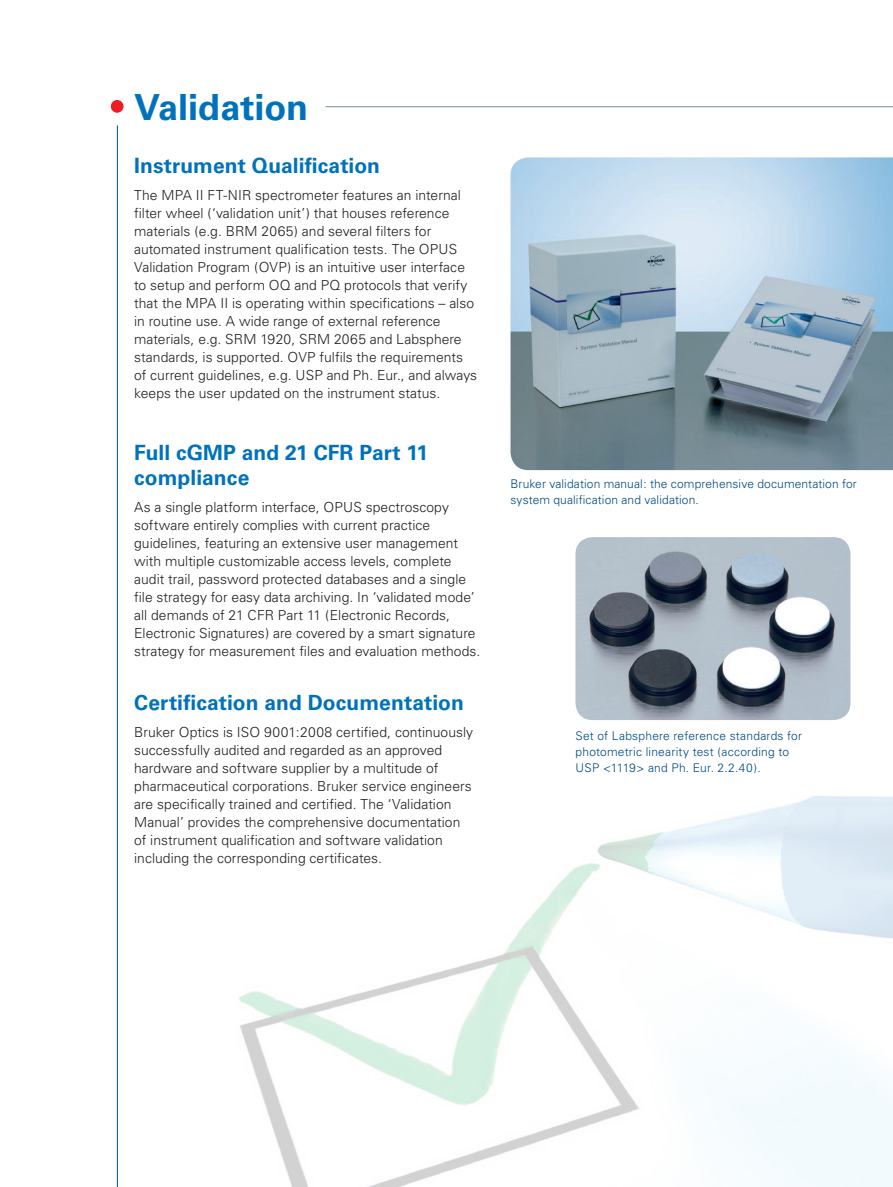
<style>
.page{position:relative;width:893px;height:1187px;background:#fff}
.page>*{position:absolute;margin:0;border:0;box-sizing:border-box;transform-origin:0 0}
.t1{font:700 36px "Univers";color:#0072bc}
.t2{font:700 21px/25.2px "Univers";letter-spacing:.005em;color:#0072bc}
.t3{font:300 13.8px/18px "Univers";color:#231f20}
.t4{font:300 12px/15.8px "Univers";letter-spacing:.01em;color:#004a7f}
</style>
<div class="page">
<img style="left:238px;top:682px;width:655px;height:504px">
<hr style="left:117px;top:125px;width:1px;height:1061px;background:#004a7f">
<div style="left:111px;top:100px;width:13px;height:13px;background:#ee1d23;border-radius:50%"></div>
<hr style="left:326px;top:106px;width:567px;height:1px;background:#738a95">
<img style="left:510px;top:157px;width:383px;height:313px">
<img style="left:575px;top:537px;width:275px;height:183px">
<h1 class="t1" style="left:134px;top:86px;width:176px">Validation</h1>
<h2 class="t2" style="left:134px;top:153px;width:247px">Instrument Qualification</h2>
<p class="t3" style="left:134px;top:186px;width:345px">The MPA II FT-NIR spectrometer features an internal filter wheel (‘validation unit’) that houses reference materials (e.g. BRM 2065) and several filters for automated instrument qualification tests. The OPUS Validation Program (OVP) is an intuitive user interface to setup and perform OQ and PQ protocols that verify that the MPA II is operating within specifications – also in routine use. A wide range of external reference materials, e.g. SRM 1920, SRM 2065 and Labsphere standards, is supported. OVP fulfils the requirements of current guidelines, e.g. USP and Ph. Eur., and always keeps the user updated on the instrument status.</p>
<h2 class="t2" style="left:134px;top:439px;width:296px">Full cGMP and 21 CFR Part 11 compliance</h2>
<p class="t3" style="left:134px;top:498px;width:348px">As a single platform interface, OPUS spectroscopy software entirely complies with current practice guidelines, featuring an extensive user management with multiple customizable access levels, complete audit trail, password protected databases and a single file strategy for easy data archiving. In ‘validated mode’ all demands of 21 CFR Part 11 (Electronic Records, Electronic Signatures) are covered by a smart signature strategy for measurement files and evaluation methods.</p>
<h2 class="t2" style="left:134px;top:690px;width:331px">Certification and Documentation</h2>
<p class="t3" style="left:134px;top:723px;width:341px">Bruker Optics is ISO 9001:2008 certified, continuously successfully audited and regarded as an approved hardware and software supplier by a multitude of pharmaceutical corporations. Bruker service engineers are specifically trained and certified. The ‘Validation Manual’ provides the comprehensive documentation of instrument qualification and software validation including the corresponding certificates.</p>
<p class="t4" style="left:575px;top:728px;width:228px">Set of Labsphere reference standards for photometric linearity test (according to<br>USP &lt;1119&gt; and Ph. Eur. 2.2.40).</p>
<p class="t4" style="left:510px;top:476px;width:348px">Bruker validation manual: the comprehensive documentation for system qualification and validation.</p>
</div>
